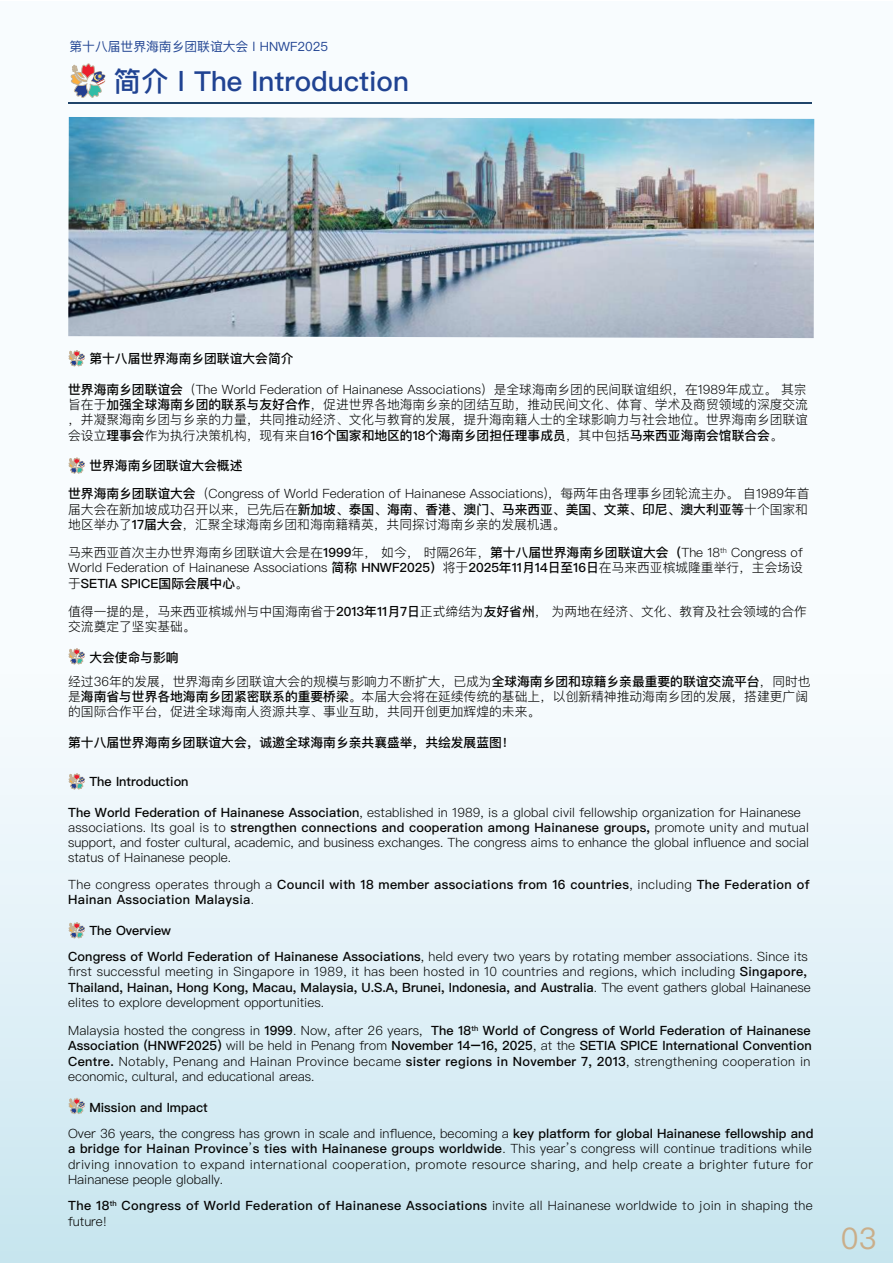
<style>
.page{position:relative;width:893px;height:1263px;background:#fff}
.page>*{position:absolute;margin:0;border:0;box-sizing:border-box;transform-origin:0 0}
.t1{font:29.7px "Ping Fang SC";color:#caae8a}
.t2{font:500 27.6px "Ping Fang SC";color:#204392}
.t3{font:300 12.75px/15.3px "Ping Fang SC";color:#050504;text-align:justify}
.t4{font:300 12.75px/15.3px "Ping Fang SC";letter-spacing:.02em;color:#050504}
.t5{font:500 12.75px/15.3px "Ping Fang SC";letter-spacing:.025em;color:#050504}
.t6{font:500 12.75px/26.4px "Ping Fang SC";color:#050504}
.t7{font:12.75px "Ping Fang SC";color:#204392}
.s1{font-weight:500}
.s2{font-weight:300}
</style>
<div class="page">
<div style="left:0;top:1px;width:893px;height:1262px;background:#f8fcfe"></div>
<div style="left:0;top:649px;width:893px;height:614px;background:linear-gradient(to bottom,#fcfdff,#c8e5ef)"></div>
<hr style="left:68px;top:103px;width:744px;height:1px;background:#20446a">
<svg style="left:71px;top:63px;width:34px;height:35px"></svg>
<svg style="left:69px;top:458px;width:16px;height:16px"></svg>
<svg style="left:69px;top:648px;width:16px;height:16px"></svg>
<svg style="left:69px;top:350px;width:16px;height:16px"></svg>
<svg style="left:69px;top:773px;width:16px;height:16px"></svg>
<svg style="left:69px;top:922px;width:16px;height:16px"></svg>
<svg style="left:69px;top:1098px;width:16px;height:16px"></svg>
<img style="left:68px;top:117px;width:746px;height:221px">
<p class="t7" style="left:69px;top:38px;width:260px">第十八届世界海南乡团联谊大会 l HNWF2025</p>
<h2 class="t2" style="left:113px;top:64px;width:297px">简介 l The Introduction</h2>
<p class="t6" style="left:89px;top:345px;width:206px">第十八届世界海南乡团联谊大会简介</p>
<p class="t3" style="left:68px;top:381px;width:741px"><span class="s1">世界海南乡团联谊会</span>（The World Federation of Hainanese Associations）是全球海南乡团的民间联谊组织，在1989年成立。 其宗旨在于<span class="s1">加强全球海南乡团的联系与友好合作</span>，促进世界各地海南乡亲的团结互助，推动民间文化、体育、学术及商贸领域的深度交流，并凝聚海南乡团与乡亲的力量，共同推动经济、文化与教育的发展，提升海南籍人士的全球影响力与社会地位。世界海南乡团联谊会设立<span class="s1">理事会</span>作为执行决策机构，现有来自<span class="s1">16个国家和地区的18个海南乡团担任理事成员</span>，其中包括<span class="s1">马来西亚海南会馆联合会</span>。</p>
<p class="t6" style="left:89px;top:452px;width:155px">世界海南乡团联谊大会概述</p>
<p class="t3" style="left:68px;top:486px;width:743px"><span class="s1">世界海南乡团联谊大会</span>（Congress of World Federation of Hainanese Associations)，每两年由各理事乡团轮流主办。 自1989年首届大会在新加坡成功召开以来，已先后在<span class="s1">新加坡、泰国、海南、香港、澳门、马来西亚、美国、文莱、印尼、澳大利亚等</span>十个国家和地区举办了<span class="s1">17届大会</span>，汇聚全球海南乡团和海南籍精英，共同探讨海南乡亲的发展机遇。</p>
<p class="t3" style="left:68px;top:545px;width:736px">马来西亚首次主办世界海南乡团联谊大会是在<span class="s1">1999</span>年， 如今， 时隔26年，<span class="s1">第十八届世界海南乡团联谊大会（</span>The 18<sup>th</sup> Congress of World Federation of Hainanese Associations <span class="s1">简称 HNWF2025）</span>将于<span class="s1">2025年11月14日至16日</span>在马来西亚槟城隆重举行，主会场设于<span class="s1">SETIA SPICE国际会展中心</span>。</p>
<p class="t3" style="left:68px;top:603px;width:740px">值得一提的是，马来西亚槟城州与中国海南省于<span class="s1">2013年11月7日</span>正式缔结为<span class="s1">友好省州</span>， 为两地在经济、文化、教育及社会领域的合作交流奠定了坚实基础。</p>
<p class="t3" style="left:68px;top:645px;width:744px;line-height:23.9px;text-indent:21px"><span class="s1">大会使命与影响<br></span>经过36年的发展，世界海南乡团联谊大会的规模与影响力不断扩大，已成为<span class="s1">全球海南乡团和琼籍乡亲最重要的联谊交流平台</span>，同时也</p>
<p class="t3" style="left:68px;top:688px;width:741px">是<span class="s1">海南省与世界各地海南乡团紧密联系的重要桥梁</span>。本届大会将在延续传统的基础上，以创新精神推动海南乡团的发展，搭建更广阔的国际合作平台，促进全球海南人资源共享、事业互助，共同开创更加辉煌的未来。</p>
<p class="t6" style="left:68px;top:729px;width:448px">第十八届世界海南乡团联谊大会，诚邀全球海南乡亲共襄盛举，共绘发展蓝图！</p>
<p class="t6" style="left:89px;top:768px;width:101px">The Introduction</p>
<p class="t3" style="left:68px;top:804px;width:742px;text-align:left"><span class="s1">The World Federation of Hainanese Association</span>, established in 1989, is a global civil fellowship organization for Hainanese associations. Its goal is to <span class="s1">strengthen connections and cooperation among Hainanese groups,</span> promote unity and mutual support, and foster cultural, academic, and business exchanges. The congress aims to enhance the global influence and social status of Hainanese people.</p>
<p class="t5" style="left:68px;top:876px;width:743px"><span class="s2">The congress operates through a</span> Council with 18 member associations from 16 countries<span class="s2">, including</span> The Federation of<br>Hainan Association Malaysia<span class="s2">.</span></p>
<p class="t6" style="left:68px;top:917px;width:741px;text-indent:21px">The Overview<br>Congress of World Federation of Hainanese Associations<span class="s2">, held every two years by rotating member associations. Since its</span></p>
<p class="t4" style="left:68px;top:964px;width:744px">first successful meeting in Singapore in 1989, it has been hosted in 10 countries and regions, which including <span class="s1">Singapore,<br>Thailand, Hainan, Hong Kong, Macau, Malaysia, U.S.A, Brunei, Indonesia, and Australia</span>. The event gathers global Hainanese elites to explore development opportunities.</p>
<p class="t3" style="left:68px;top:1023px;width:745px">Malaysia hosted the congress in <span class="s1">1999</span>. Now, after 26 years, <span class="s1">The 18</span><sup>th</sup> <span class="s1">World of Congress of World Federation of Hainanese Association (HNWF2025)</span> will be held in Penang from <span class="s1">November 14–16, 2025</span>, at the <span class="s1">SETIA SPICE International Convention Centre.</span> Notably, Penang and Hainan Province became <span class="s1">sister regions in November 7, 2013</span>, strengthening cooperation in economic, cultural, and educational areas.</p>
<p class="t3" style="left:68px;top:1094px;width:747px;line-height:26.4px;text-indent:21px"><span class="s1">Mission and Impact<br></span>Over 36 years, the congress has grown in scale and influence, becoming a <span class="s1">key platform for global Hainanese fellowship and</span></p>
<p class="t3" style="left:68px;top:1141px;width:746px"><span class="s1">a bridge for Hainan Province</span>’<span class="s1">s ties with Hainanese groups worldwide</span>. This year’s congress will continue traditions while driving innovation to expand international cooperation, promote resource sharing, and help create a brighter future for Hainanese people globally.</p>
<p class="t5" style="left:68px;top:1198px;width:746px">The 18<sup>th</sup> Congress of World Federation of Hainanese Associations <span class="s2">invite all Hainanese worldwide to join in shaping the future!</span></p>
<h1 class="t1" style="left:841px;top:1220px;width:37px">03</h1>
</div>
